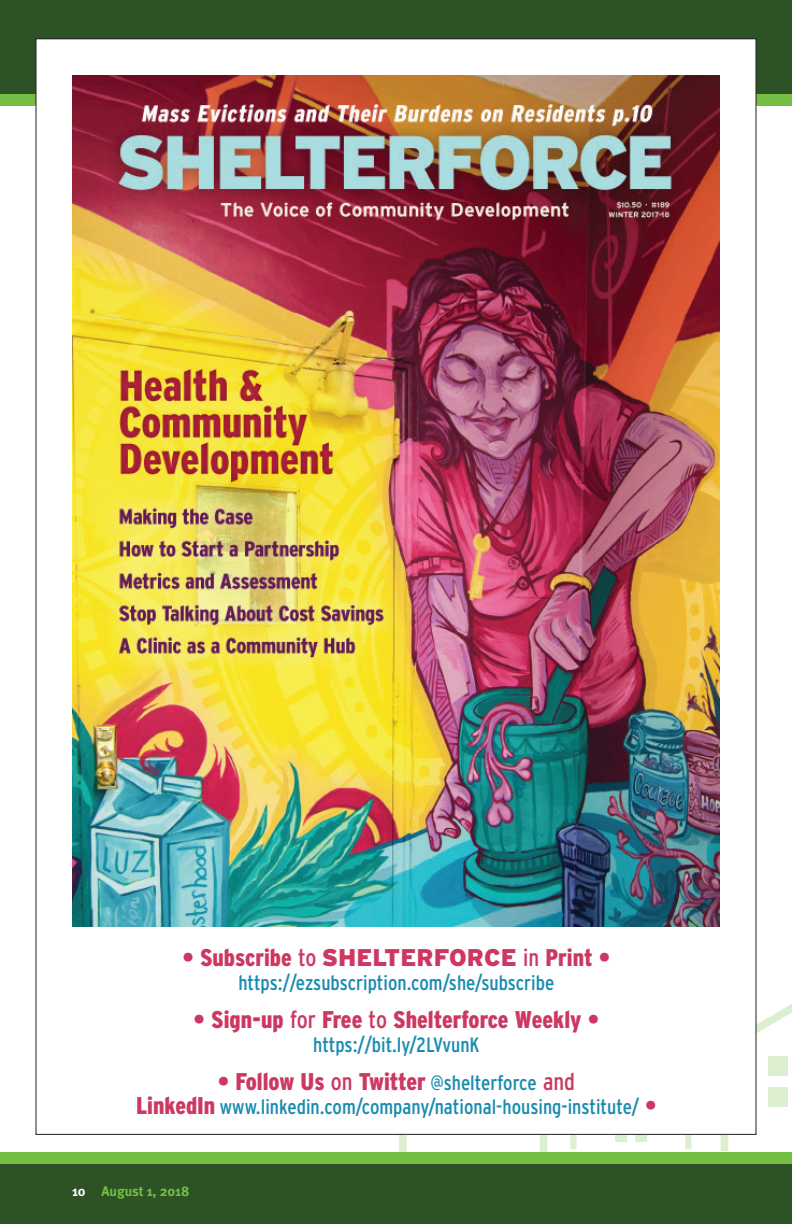
<style>
.page{position:relative;width:792px;height:1224px;background:#fff}
.page>*{position:absolute;margin:0;border:0;box-sizing:border-box;transform-origin:0 0}
.t1{font:900 condensed 24.2px "Interstate";color:#cc3862}
.t2{font:condensed 20.8px "Interstate";color:#1a8bb0}
.t3{font:700 14px "Meta";color:#74bf43}
.s1{font-weight:400}
.s2{font-stretch:normal}
.s3{font-weight:400;font-size:20.8px;color:#1a8bb0}
.s4{font-weight:900;font-size:24.2px;color:#cc3862}
.s5{color:#fff}
</style>
<div class="page">
<svg style="left:399px;top:996px;width:393px;height:156px"></svg>
<svg style="left:615px;top:1130px;width:12px;height:12px"></svg>
<svg style="left:635px;top:1130px;width:12px;height:12px"></svg>
<div style="left:0;top:1159px;width:792px;height:65px;background:#2c5226"></div>
<div style="left:0;top:1152px;width:792px;height:12px;background:#74bf43"></div>
<div style="left:0;top:0;width:792px;height:99px;background:#2c5226"></div>
<div style="left:0;top:94px;width:792px;height:12px;background:#74bf43"></div>
<div style="left:36px;top:39px;width:720px;height:1095px;background:#fff"></div>
<img style="left:72px;top:76px;width:648px;height:850px">
<p class="t1" style="left:182px;top:942px;width:429px">• Subscribe <span class="s1">to</span> <span class="s2">SHELTERFORCE</span> <span class="s1">in</span> Print •</p>
<p class="t2" style="left:238px;top:971px;width:317px">https://ezsubscription.com/she/subscribe</p>
<p class="t1" style="left:194px;top:1005px;width:407px">• Sign-up <span class="s1">for</span> Free <span class="s1">to</span> Shelterforce Weekly •</p>
<p class="t2" style="left:313px;top:1033px;width:168px">https://bit.ly/2LVvunK</p>
<p class="t1" style="left:218px;top:1067px;width:359px">• Follow Us <span class="s1">on</span> Twitter <span class="s3">@shelterforce</span> <span class="s1">and</span></p>
<p class="t2" style="left:136px;top:1095px;width:522px"><span class="s4">LinkedIn</span> www.linkedin.com/company/national-housing-institute/ <span class="s4">•</span></p>
<p class="t3" style="left:72px;top:1183px;width:119px"><span class="s5">10</span> August 1, 2018</p>
</div>
